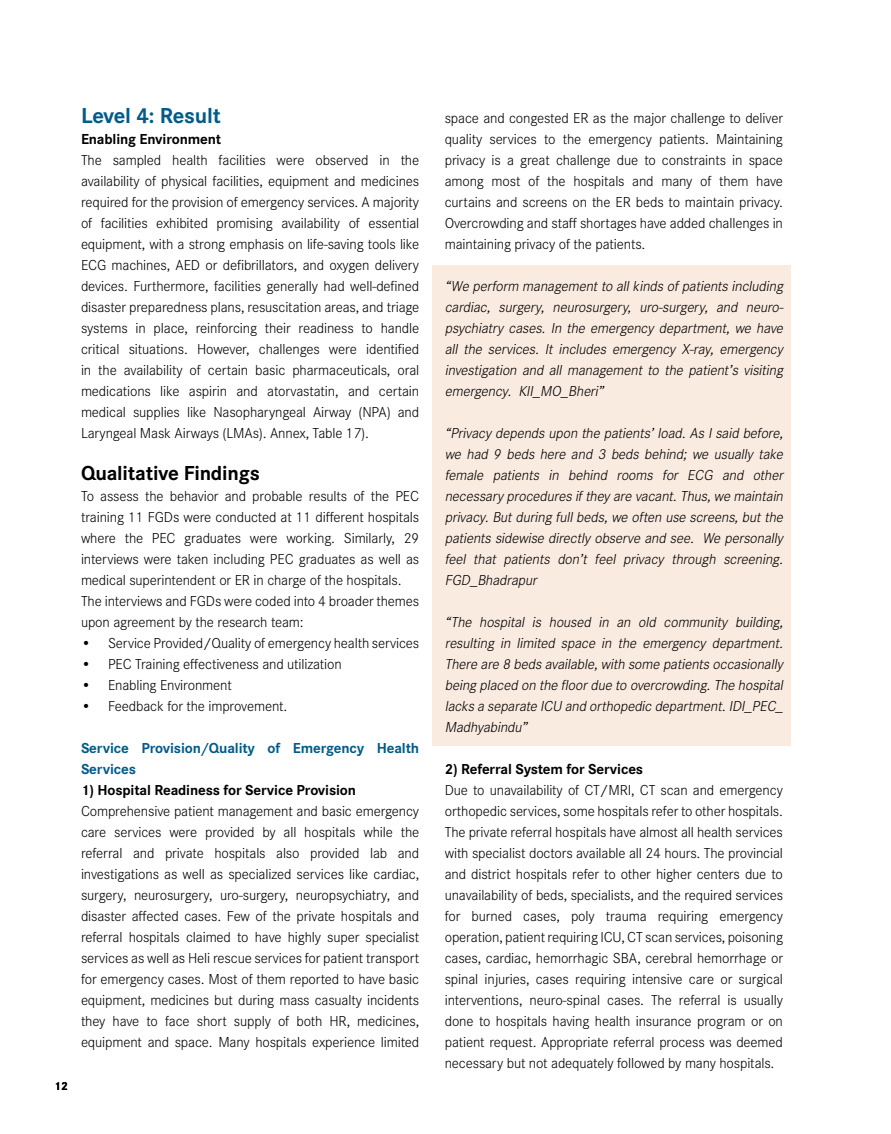
<style>
.page{position:relative;width:891px;height:1134px;background:#fff}
.page>*{position:absolute;margin:0;border:0;box-sizing:border-box;transform-origin:0 0}
.t1{font:700 22.5px "Corporate S";letter-spacing:-.01em;color:#005b89}
.t2{font:700 21px "Corporate S";letter-spacing:-.01em;color:#000}
.t3{font:300 15px/21px "Corporate S";letter-spacing:-.01em;color:#000;text-align:justify}
.t4{font:italic 300 15px/21px "Corporate S";color:#000;text-align:justify}
.t5{font:700 15px "Corporate S";letter-spacing:-.01em;color:#000}
.t6{font:700 15px/21px "Corporate S";letter-spacing:-.01em;color:#005b89}
.t7{font:700 12px "Corporate S";color:#000}
</style>
<div class="page">
<div style="left:433px;top:265px;width:358px;height:481px;background:#faebe1"></div>
<p class="t7" style="left:54px;top:1077px;width:15px">12</p>
<h1 class="t1" style="left:81px;top:100px;width:141px">Level 4: Result</h1>
<p class="t5" style="left:81px;top:129px;width:142px">Enabling Environment</p>
<p class="t3" style="left:81px;top:149px;width:340px">The sampled health facilities were observed in the availability of physical facilities, equipment and medicines required for the provision of emergency services. A majority of facilities exhibited promising availability of essential equipment, with a strong emphasis on life-saving tools like ECG machines, AED or defibrillators, and oxygen delivery devices. Furthermore, facilities generally had well-defined disaster preparedness plans, resuscitation areas, and triage systems in place, reinforcing their readiness to handle critical situations. However, challenges were identified in the availability of certain basic pharmaceuticals, oral medications like aspirin and atorvastatin, and certain medical supplies like Nasopharyngeal Airway (NPA) and Laryngeal Mask Airways (LMAs). Annex, Table 17).</p>
<h2 class="t2" style="left:81px;top:459px;width:180px">Qualitative Findings</h2>
<p class="t3" style="left:81px;top:485px;width:340px;text-align:left">To assess the behavior and probable results of the PEC training 11 FGDs were conducted at 11 different hospitals where the PEC graduates were working. Similarly, 29 interviews were taken including PEC graduates as well as medical superintendent or ER in charge of the hospitals.<br>The interviews and FGDs were coded into 4 broader themes upon agreement by the research team:</p>
<p class="t3" style="left:81px;top:632px;width:340px">• Service Provided/Quality of emergency health services</p>
<p class="t3" style="left:81px;top:653px;width:262px">• PEC Training effectiveness and utilization</p>
<p class="t3" style="left:81px;top:674px;width:152px">• Enabling Environment</p>
<p class="t3" style="left:81px;top:695px;width:208px">• Feedback for the improvement.</p>
<p class="t6" style="left:81px;top:737px;width:340px">Service Provision/Quality of Emergency Health<br>Services</p>
<p class="t5" style="left:81px;top:780px;width:277px">1) Hospital Readiness for Service Provision</p>
<p class="t3" style="left:81px;top:800px;width:340px">Comprehensive patient management and basic emergency care services were provided by all hospitals while the referral and private hospitals also provided lab and investigations as well as specialized services like cardiac, surgery, neurosurgery, uro-surgery, neuropsychiatry, and disaster affected cases. Few of the private hospitals and referral hospitals claimed to have highly super specialist services as well as Heli rescue services for patient transport for emergency cases. Most of them reported to have basic equipment, medicines but during mass casualty incidents they have to face short supply of both HR, medicines, equipment and space. Many hospitals experience limited</p>
<p class="t3" style="left:445px;top:107px;width:340px">space and congested ER as the major challenge to deliver quality services to the emergency patients. Maintaining privacy is a great challenge due to constraints in space among most of the hospitals and many of them have curtains and screens on the ER beds to maintain privacy.<br>Overcrowding and staff shortages have added challenges in maintaining privacy of the patients.</p>
<p class="t4" style="left:445px;top:275px;width:343px">“We perform managementto allkindsofpatientsincluding cardiac, surgery, neurosurgery, uro-surgery, and neuro&shy;psychiatry cases. In the emergency department, we have all the services. It includes emergency X-ray, emergency investigation and all management to the patient’s visiting emergency. KII_MO_Bheri”</p>
<p class="t4" style="left:445px;top:422px;width:343px">“Privacydependsupon the patients’load.AsIsaid before, we had 9 beds here and 3 beds behind; we usually take female patients in behind rooms for ECG and other necessaryproceduresiftheyare vacant.Thus,we maintain privacy.Butduring fullbeds,we often use screens,butthe patientssidewise directlyobserve and see. We personally feel that patients don’t feel privacy through screening.<br>FGD_Bhadrapur</p>
<p class="t4" style="left:445px;top:611px;width:343px">“The hospital is housed in an old community building, resulting in limited space in the emergency department.<br>There are 8 bedsavailable,with some patientsoccasionally being placed on the floordue to overcrowding.The hospital lacksa separate ICU and orthopedic department.IDI_PEC_ Madhyabindu”</p>
<p class="t5" style="left:445px;top:759px;width:200px">2) Referral System for Services</p>
<p class="t3" style="left:445px;top:779px;width:340px">Due to unavailability of CT/MRI, CT scan and emergency orthopedic services, some hospitals refer to other hospitals.<br>The private referral hospitals have almost all health services with specialist doctors available all 24 hours. The provincial and district hospitals refer to other higher centers due to unavailability of beds, specialists, and the required services for burned cases, poly trauma requiring emergency operation, patient requiring ICU, CT scan services, poisoning cases, cardiac, hemorrhagic SBA, cerebral hemorrhage or spinal injuries, cases requiring intensive care or surgical interventions, neuro-spinal cases. The referral is usually done to hospitals having health insurance program or on patient request. Appropriate referral process was deemed necessary but not adequately followed by many hospitals.</p>
</div>
